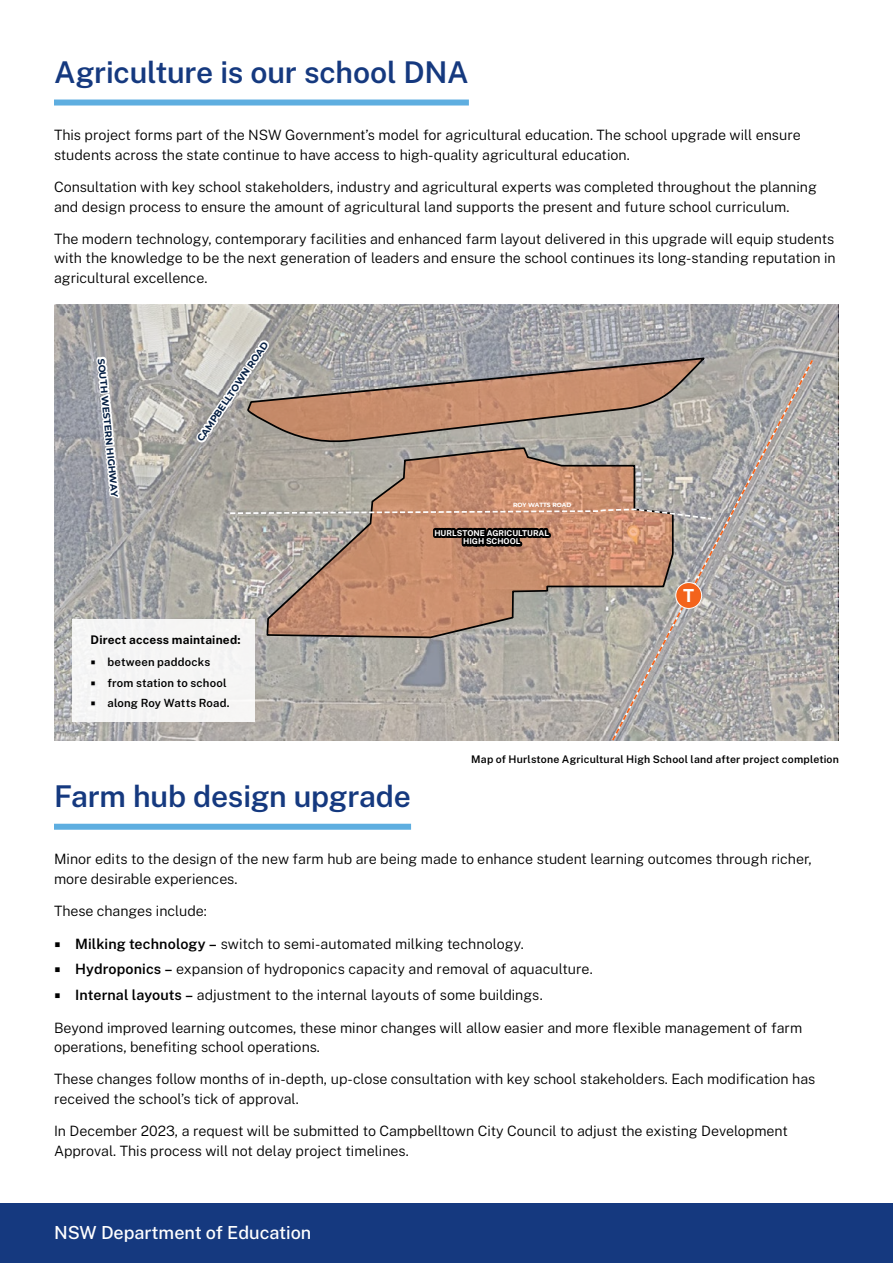
<style>
.page{position:relative;width:893px;height:1263px;background:#fff}
.page>*{position:absolute;margin:0;border:0;box-sizing:border-box;transform-origin:0 0}
.t1{font:600 30px "Public Sans";letter-spacing:-.005em;color:#15397f}
.t2{font:500 18px "Public Sans";color:#fff}
.t3{font:700 18px "Public Sans";color:#fff}
.t4{font:300 14.25px/19.5px "Public Sans";color:#000}
.t5{font:700 11.85px "Public Sans";letter-spacing:.015em;color:#000}
.t6{font:600 11.25px "Public Sans";letter-spacing:.015em;color:#000}
.t7{font:600 10.5px "Public Sans";letter-spacing:.02em;color:#000}
.t8{font:700 9.45px "Montserrat";color:#041e42}
.t9{font:700 8.1px/8.6px "Public Sans";color:#fff;text-align:center}
.t10{font:700 6px "Montserrat";letter-spacing:-.005em;color:#fff}
.s1{font-family:"Montserrat";font-weight:300;font-size:9.6px}
.s2{font-family:"Montserrat";font-size:12.15px}
.s3{font-weight:600}
</style>
<div class="page">
<div style="left:0;top:1203px;width:893px;height:60px;background:#15397f"></div>
<div style="left:54px;top:100px;width:415px;height:6px;background:#5eaee0"></div>
<div style="left:54px;top:824px;width:357px;height:6px;background:#5eaee0"></div>
<svg style="left:55px;top:305px;width:783px;height:435px;background:#acaaa8"></svg>
<svg style="left:93px;top:354px;width:32px;height:152px"></svg>
<svg style="left:266px;top:448px;width:344px;height:191px;background:#b9947e"></svg>
<svg style="left:194px;top:337px;width:514px;height:108px;background:#b29f94"></svg>
<svg style="left:610px;top:358px;width:205px;height:382px;background:#aea7a2"></svg>
<div style="left:676px;top:582px;width:26px;height:26px;background:#f3631b;border-radius:50%"></div>
<div style="left:675px;top:582px;width:27px;height:27px;border:1px solid #fff;border-radius:50%"></div>
<svg style="left:228px;top:508px;width:485px;height:42px;background:#ae8d7b"></svg>
<div style="left:72px;top:619px;width:182px;height:102px;background:#f6f5f5"></div>
<h1 class="t1" style="left:54px;top:52px;width:416px">Agriculture is our school DNA</h1>
<p class="t4" style="left:54px;top:125px;width:748px">This project forms part of the NSW Government’s model for agricultural education. The school upgrade will ensure students across the state continue to have access to high-quality agricultural education.</p>
<p class="t4" style="left:54px;top:177px;width:764px">Consultation with key school stakeholders, industry and agricultural experts was completed throughout the planning and design process to ensure the amount of agricultural land supports the present and future school curriculum.</p>
<p class="t4" style="left:54px;top:228px;width:783px;text-align:justify">The modern technology, contemporary facilities and enhanced farm layout delivered in this upgrade will equip students with the knowledge to be the next generation of leaders and ensure the school continues its long-standing reputation in agricultural excellence.</p>
<p class="t8" style="left:108px;top:357px;width:141px;rotate:84deg">SOUTH WESTERN HIGHWAY</p>
<p class="t8" style="left:194px;top:437px;width:120px;rotate:-56deg">CAMPBELLTOWN ROAD</p>
<p class="t5" style="left:91px;top:632px;width:152px">Direct access maintained:</p>
<p class="t6" style="left:91px;top:655px;width:121px"><span class="s1">■</span> between paddocks</p>
<p class="t6" style="left:91px;top:675px;width:138px"><span class="s1">■</span> from station to school</p>
<p class="t6" style="left:91px;top:696px;width:141px"><span class="s1">■</span> along Roy Watts Road.</p>
<h1 class="t1" style="left:54px;top:776px;width:358px">Farm hub design upgrade</h1>
<p class="t10" style="left:513px;top:500px;width:60px">ROY WATTS ROAD</p>
<p class="t9" style="left:434px;top:528px;width:116px">HURLSTONE AGRICULTURAL<br>HIGH SCHOOL</p>
<p class="t3" style="left:683px;top:583px;width:13px">T</p>
<p class="t7" style="left:471px;top:752px;width:369px">Map of Hurlstone Agricultural High School land after project completion</p>
<p class="t4" style="left:54px;top:849px;width:759px">Minor edits to the design of the new farm hub are being made to enhance student learning outcomes through richer, more desirable experiences.</p>
<p class="t4" style="left:54px;top:901px;width:154px">These changes include:</p>
<p class="t4" style="left:54px;top:933px;width:471px"><span class="s2">■</span> <span class="s3">Milking technology –</span> switch to semi-automated milking technology.</p>
<p class="t4" style="left:54px;top:959px;width:540px"><span class="s2">■</span> <span class="s3">Hydroponics –</span> expansion of hydroponics capacity and removal of aquaculture.</p>
<p class="t4" style="left:54px;top:985px;width:490px"><span class="s2">■</span> <span class="s3">Internal layouts –</span> adjustment to the internal layouts of some buildings.</p>
<p class="t4" style="left:54px;top:1017px;width:750px">Beyond improved learning outcomes, these minor changes will allow easier and more flexible management of farm operations, benefiting school operations.</p>
<p class="t4" style="left:54px;top:1069px;width:763px">These changes follow months of in-depth, up-close consultation with key school stakeholders. Each modification has received the school’s tick of approval.</p>
<p class="t4" style="left:54px;top:1121px;width:735px">In December 2023, a request will be submitted to Campbelltown City Council to adjust the existing Development<br>Approval. This process will not delay project timelines.</p>
<p class="t2" style="left:54px;top:1220px;width:259px">NSW Department of Education</p>
</div>
